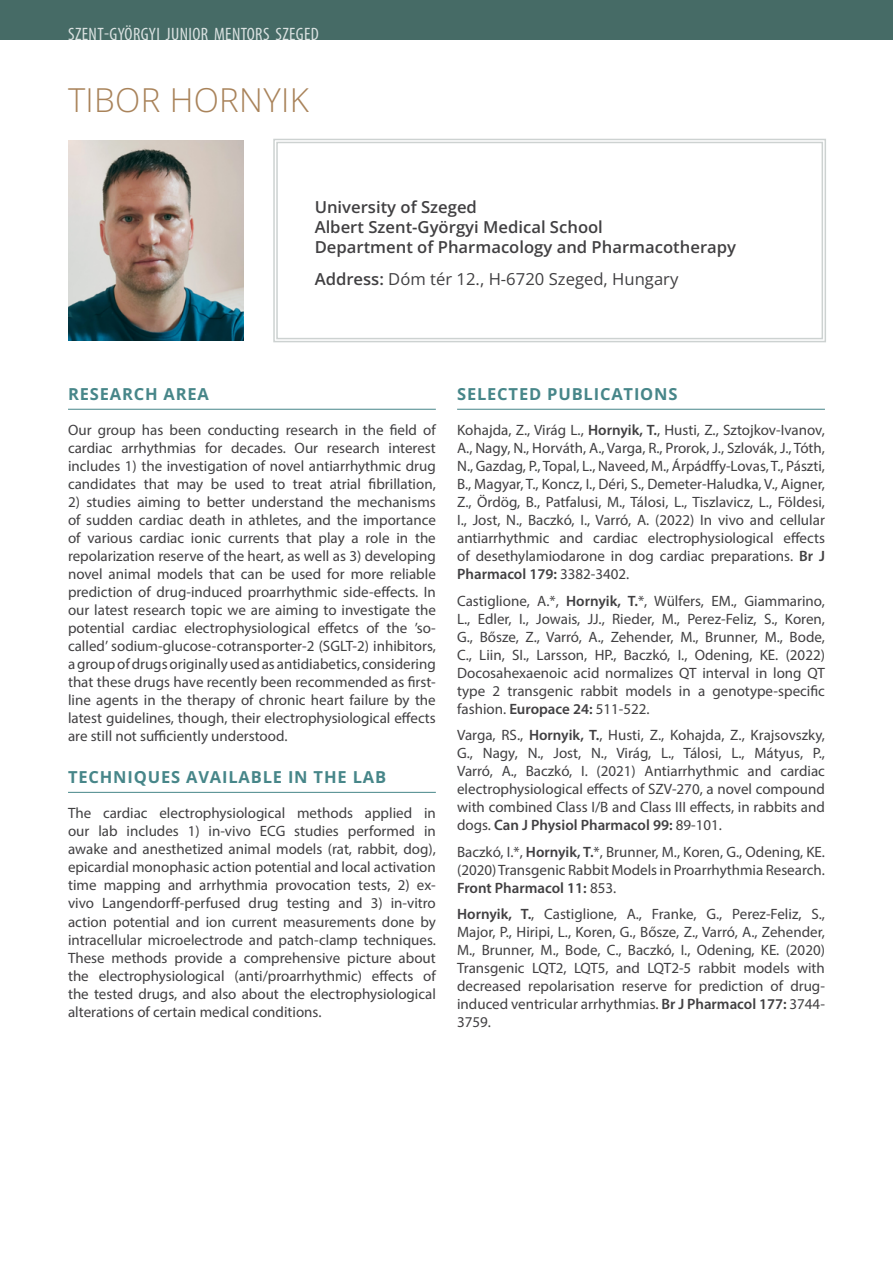
<style>
.page{position:relative;width:893px;height:1263px;background:#fff}
.page>*{position:absolute;margin:0;border:0;box-sizing:border-box;transform-origin:0 0}
.t1{font:33px "Open Sans";letter-spacing:.01em;color:#a9835a}
.t2{font:condensed 18px "Myriad Pro";letter-spacing:.02em;color:#fff}
.t3{font:600 16.5px/19.8px "Open Sans";color:#414042}
.t4{font:700 16.5px "Open Sans";letter-spacing:.05em;color:#478689}
.t5{font:16.5px "Open Sans";color:#414042}
.t6{font:15px/18px "Myriad Pro";color:#414042;text-align:justify}
.s1{font-weight:600}
</style>
<div class="page">
<div style="left:0;top:0;width:893px;height:40px;background:#466b66"></div>
<svg style="left:273px;top:138px;width:553px;height:205px"></svg>
<div style="left:276px;top:142px;width:547px;height:197px;border:1px solid #cdd2d1"></div>
<hr style="left:68px;top:409px;width:368px;height:1px;background:#478689">
<hr style="left:68px;top:792px;width:368px;height:1px;background:#478689">
<hr style="left:457px;top:409px;width:368px;height:1px;background:#478689">
<img style="left:68px;top:141px;width:176px;height:199px">
<p class="t2" style="left:68px;top:23px;width:252px">SZENT-GYÖRGYI JUNIOR MENTORS SZEGED</p>
<h1 class="t1" style="left:68px;top:77px;width:242px">TIBOR HORNYIK</h1>
<p class="t3" style="left:315px;top:197px;width:423px">University of Szeged<br>Albert Szent-Györgyi Medical School<br>Department of Pharmacology and Pharmacotherapy</p>
<p class="t5" style="left:315px;top:268px;width:365px"><span class="s1">Address:</span> Dóm tér 12., H-6720 Szeged, Hungary</p>
<p class="t4" style="left:68px;top:383px;width:142px">RESEARCH AREA</p>
<p class="t6" style="left:68px;top:421px;width:369px">Our group has been conducting research in the field of cardiac arrhythmias for decades. Our research interest includes 1) the investigation of novel antiarrhythmic drug candidates that may be used to treat atrial fibrillation,</p>
<p class="t6" style="left:68px;top:493px;width:369px">2) studies aiming to better understand the mechanisms of sudden cardiac death in athletes, and the importance of various cardiac ionic currents that play a role in the repolarization reserve of the heart, as well as 3) developing novel animal models that can be used for more reliable prediction of drug-induced proarrhythmic side-effects. In our latest research topic we are aiming to investigate the potential cardiac electrophysiological effetcs of the ’so&shy;called’ sodium-glucose-cotransporter-2 (SGLT-2) inhibitors, a group of drugs originally used as antidiabetics, considering that these drugs have recently been recommended as first&shy;line agents in the therapy of chronic heart failure by the latest guidelines, though, their electrophysiological effects are still not sufficiently understood.</p>
<p class="t4" style="left:68px;top:766px;width:320px">TECHNIQUES AVAILABLE IN THE LAB</p>
<p class="t6" style="left:68px;top:804px;width:369px">The cardiac electrophysiological methods applied in our lab includes 1) in-vivo ECG studies performed in awake and anesthetized animal models (rat, rabbit, dog), epicardial monophasic action potential and local activation time mapping and arrhythmia provocation tests, 2) ex&shy;vivo Langendorff-perfused drug testing and 3) in-vitro action potential and ion current measurements done by intracellular microelectrode and patch-clamp techniques.<br>These methods provide a comprehensive picture about the electrophysiological (anti/proarrhythmic) effects of the tested drugs, and also about the electrophysiological alterations of certain medical conditions.</p>
<p class="t4" style="left:457px;top:383px;width:222px">SELECTED PUBLICATIONS</p>
<p class="t6" style="left:457px;top:421px;width:369px">Kohajda, Z., Virág L., <span class="s1">Hornyik, T.</span>, Husti, Z., Sztojkov-Ivanov, A., Nagy, N., Horváth, A., Varga, R., Prorok, J., Szlovák, J., Tóth, N., Gazdag, P., Topal, L., Naveed, M., Árpádffy-Lovas, T., Pászti, B., Magyar, T., Koncz, I., Déri, S., Demeter-Haludka, V., Aigner, Z., Ördög, B., Patfalusi, M., Tálosi, L., Tiszlavicz, L., Földesi, I., Jost, N., Baczkó, I., Varró, A. (2022) In vivo and cellular antiarrhythmic and cardiac electrophysiological effects of desethylamiodarone in dog cardiac preparations. <span class="s1">Br J Pharmacol 179:</span> 3382-3402.</p>
<p class="t6" style="left:457px;top:592px;width:369px">Castiglione, A.*, <span class="s1">Hornyik, T.</span>*, Wülfers, EM., Giammarino, L., Edler, I., Jowais, JJ., Rieder, M., Perez-Feliz, S., Koren, G., Bősze, Z., Varró, A., Zehender, M., Brunner, M., Bode, C., Liin, SI., Larsson, HP., Baczkó, I., Odening, KE. (2022)<br>Docosahexaenoic acid normalizes QT interval in long QT type 2 transgenic rabbit models in a genotype-specific fashion. <span class="s1">Europace 24:</span> 511-522.</p>
<p class="t6" style="left:457px;top:726px;width:369px">Varga, RS., <span class="s1">Hornyik, T.</span>, Husti, Z., Kohajda, Z., Krajsovszky, G., Nagy, N., Jost, N., Virág, L., Tálosi, L., Mátyus, P., Varró, A., Baczkó, I. (2021) Antiarrhythmic and cardiac electrophysiological effects of SZV-270, a novel compound with combined Class I/B and Class III effects, in rabbits and dogs. <span class="s1">Can J Physiol Pharmacol 99:</span> 89-101.</p>
<p class="t6" style="left:457px;top:843px;width:369px">Baczkó, I.*, <span class="s1">Hornyik, T.</span>*, Brunner, M., Koren, G., Odening, KE. (2020) Transgenic Rabbit Models in Proarrhythmia Research.<br><span class="s1">Front Pharmacol 11:</span> 853.</p>
<p class="t6" style="left:457px;top:905px;width:369px"><span class="s1">Hornyik, T.</span>, Castiglione, A., Franke, G., Perez-Feliz, S., Major, P., Hiripi, L., Koren, G., Bősze, Z., Varró, A., Zehender, M., Brunner, M., Bode, C., Baczkó, I., Odening, KE. (2020)<br>Transgenic LQT2, LQT5, and LQT2-5 rabbit models with decreased repolarisation reserve for prediction of drug&shy;induced ventricular arrhythmias. <span class="s1">Br J Pharmacol 177:</span> 3744- 3759.</p>
</div>
